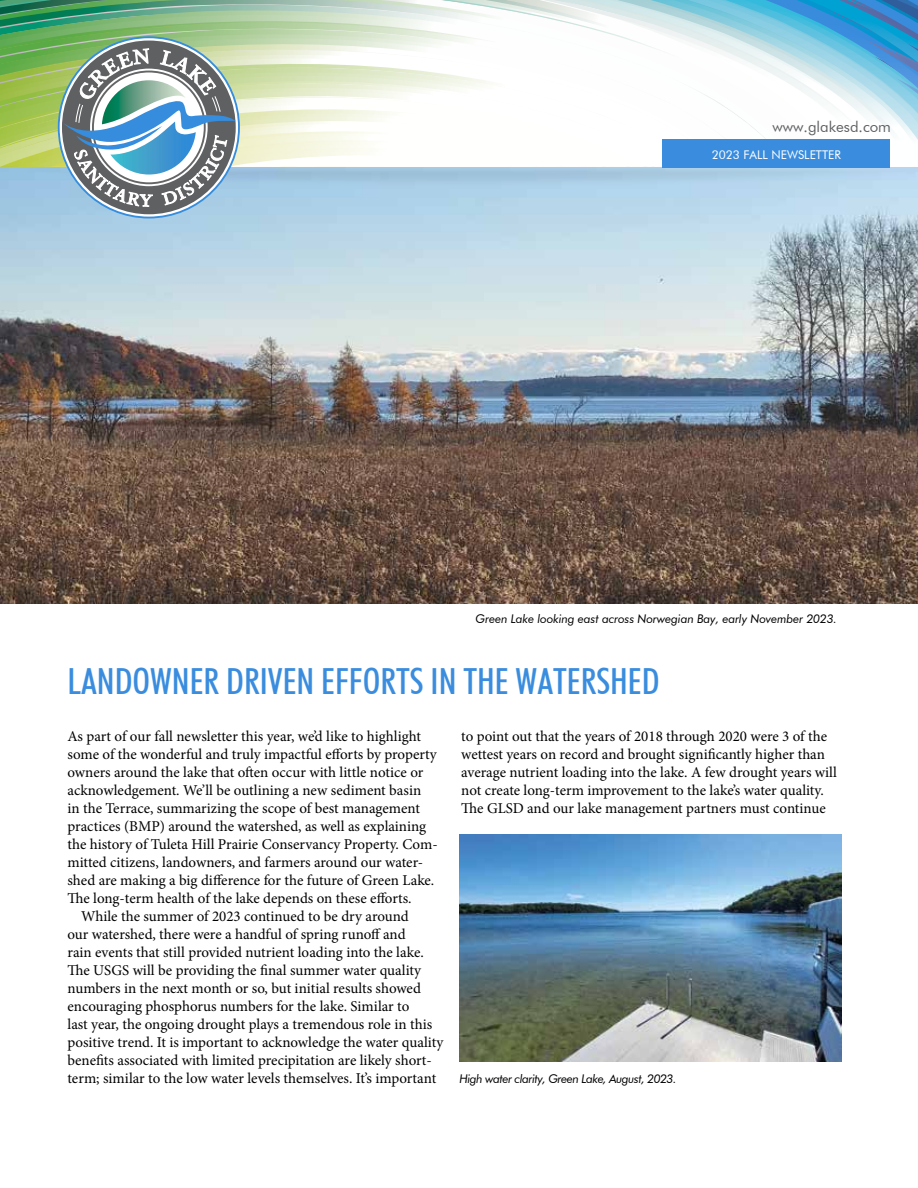
<style>
.page{position:relative;width:918px;height:1188px;background:#fff}
.page>*{position:absolute;margin:0;border:0;box-sizing:border-box;transform-origin:0 0}
.t1{font:500 condensed 36px "Futura BT";color:#3a8dde}
.t2{font:15px/18px "Minion Pro";color:#000}
.t3{font:15px "Futura BT";color:#5f6062}
.t4{font:italic 12px "Futura BT";letter-spacing:-.01em;color:#000}
.t5{font:italic 12px "Futura BT";letter-spacing:-.04em;color:#000}
.t6{font:12px "Futura BT";color:#fff}
</style>
<div class="page">
<img style="left:0;top:241px;width:918px;height:363px">
<img style="left:0;top:230px;width:918px;height:11px">
<svg style="left:0;top:0;width:918px;height:230px"></svg>
<div style="left:662px;top:139px;width:228px;height:28px;background:#3a8dde"></div>
<img style="left:459px;top:835px;width:383px;height:227px">
<p class="t3" style="left:773px;top:118px;width:120px">www.glakesd.com</p>
<p class="t6" style="left:712px;top:148px;width:131px">2023 FALL NEWSLETTER</p>
<p class="t4" style="left:476px;top:611px;width:363px">Green Lake looking east across Norwegian Bay, early November 2023.</p>
<h1 class="t1" style="left:68px;top:659px;width:594px">LANDOWNER DRIVEN EFFORTS IN THE WATERSHED</h1>
<p class="t2" style="left:68px;top:728px;width:355px">As part of our fall newsletter this year, we’d like to highlight</p>
<p class="t2" style="left:68px;top:746px;width:371px">some of the wonderful and truly impactful efforts by property</p>
<p class="t2" style="left:68px;top:764px;width:357px">owners around the lake that often occur with little notice or</p>
<p class="t2" style="left:68px;top:782px;width:355px">acknowledgement. We’ll be outlining a new sediment basin</p>
<p class="t2" style="left:68px;top:800px;width:354px">in the Terrace, summarizing the scope of best management</p>
<p class="t2" style="left:68px;top:818px;width:360px">practices (BMP) around the watershed, as well as explaining</p>
<p class="t2" style="left:68px;top:836px;width:372px">the history of Tuleta Hill Prairie Conservancy Property. Com-</p>
<p class="t2" style="left:68px;top:854px;width:357px">mitted citizens, landowners, and farmers around our water-</p>
<p class="t2" style="left:68px;top:872px;width:368px">shed are making a big difference for the future of Green Lake.</p>
<p class="t2" style="left:68px;top:890px;width:346px">The long-term health of the lake depends on these efforts.</p>
<p class="t2" style="left:81px;top:908px;width:329px">While the summer of 2023 continued to be dry around</p>
<p class="t2" style="left:68px;top:926px;width:340px">our watershed, there were a handful of spring runoff and</p>
<p class="t2" style="left:68px;top:944px;width:358px">rain events that still provided nutrient loading into the lake.</p>
<p class="t2" style="left:68px;top:962px;width:355px">The USGS will be providing the final summer water quality</p>
<p class="t2" style="left:68px;top:980px;width:355px">numbers in the next month or so, but initial results showed</p>
<p class="t2" style="left:68px;top:998px;width:343px">encouraging phosphorus numbers for the lake. Similar to</p>
<p class="t2" style="left:68px;top:1016px;width:366px">last year, the ongoing drought plays a tremendous role in this</p>
<p class="t2" style="left:68px;top:1034px;width:377px">positive trend. It is important to acknowledge the water quality</p>
<p class="t2" style="left:68px;top:1052px;width:366px">benefits associated with limited precipitation are likely short-</p>
<p class="t2" style="left:68px;top:1070px;width:370px">term; similar to the low water levels themselves. It’s important</p>
<p class="t2" style="left:461px;top:728px;width:377px">to point out that the years of 2018 through 2020 were 3 of the wettest years on record and brought significantly higher than average nutrient loading into the lake. A few drought years will not create long-term improvement to the lake’s water quality.<br>The GLSD and our lake management partners must continue</p>
<p class="t5" style="left:459px;top:1071px;width:219px">High water clarity, Green Lake, August, 2023.</p>
</div>
